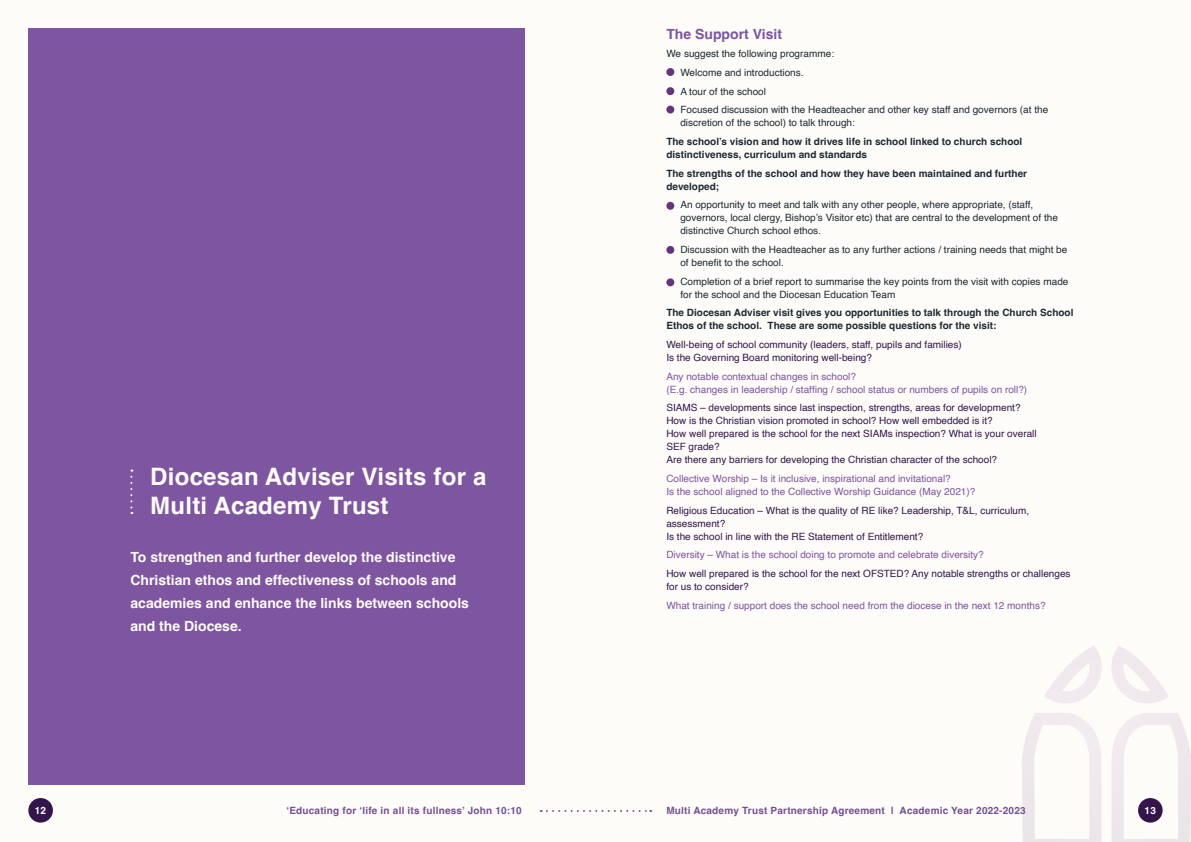
<style>
.page{position:relative;width:1191px;height:842px;background:#fff}
.page>*{position:absolute;margin:0;border:0;box-sizing:border-box;transform-origin:0 0}
.t1{font:700 24px/29px "Helvetica";letter-spacing:.01em;color:#fefcf9}
.t2{font:700 14px/23px "Helvetica";color:#fefcf9}
.t3{font:700 14px "Helvetica";color:#7d55a0}
.t4{font:10px/13px "Helvetica";color:#33154b}
.t5{font:10px/13px "Helvetica";color:#1d2a33}
.t6{font:10px/13px "Helvetica";color:#7d55a0}
.t7{font:700 10px/13px "Helvetica";color:#1d2a33}
.t8{font:700 10px "Helvetica";letter-spacing:.02em;color:#745093}
.t9{font:700 10px "Helvetica";color:#fff}
</style>
<div class="page">
<div style="left:0;top:0;width:595px;height:842px;background:#fefcf9"></div>
<div style="left:595px;top:0;width:596px;height:842px;background:#fefcf9"></div>
<img style="left:1022px;top:646px;width:168px;height:196px">
<div style="left:28px;top:798px;width:25px;height:25px;background:#33154b;border-radius:50%"></div>
<div style="left:1138px;top:798px;width:24px;height:25px;background:#33154b;border-radius:50%"></div>
<svg style="left:541px;top:810px;width:110px;height:2px"></svg>
<div style="left:28px;top:28px;width:496px;height:757px;background:#7d55a0"></div>
<svg style="left:130px;top:470px;width:2px;height:44px"></svg>
<div style="left:666px;top:68px;width:8px;height:8px;background:#65347f;border-radius:50%"></div>
<div style="left:666px;top:202px;width:8px;height:8px;background:#65347f;border-radius:50%"></div>
<div style="left:666px;top:278px;width:8px;height:8px;background:#65347f;border-radius:50%"></div>
<div style="left:666px;top:106px;width:8px;height:8px;background:#65347f;border-radius:50%"></div>
<div style="left:666px;top:246px;width:8px;height:8px;background:#65347f;border-radius:50%"></div>
<div style="left:666px;top:87px;width:8px;height:8px;background:#65347f;border-radius:50%"></div>
<h1 class="t1" style="left:150px;top:464px;width:338px">Diocesan Adviser Visits for a<br>Multi Academy Trust</h1>
<h2 class="t2" style="left:130px;top:547px;width:340px">To strengthen and further develop the distinctive Christian ethos and effectiveness of schools and academies and enhance the links between schools and the Diocese.</h2>
<h2 class="t3" style="left:666px;top:25px;width:117px">The Support Visit</h2>
<p class="t5" style="left:680px;top:45px;width:369px;line-height:18.7px;text-indent:-14px">We suggest the following programme:<br>Welcome and introductions.<br>A tour of the school<br>Focused discussion with the Headteacher and other key staff and governors (at the</p>
<p class="t5" style="left:680px;top:117px;width:176px">discretion of the school) to talk through:</p>
<p class="t7" style="left:666px;top:136px;width:357px">The school’s vision and how it drives life in school linked to church school distinctiveness, curriculum and standards</p>
<p class="t7" style="left:666px;top:168px;width:362px">The strengths of the school and how they have been maintained and further developed;</p>
<p class="t5" style="left:680px;top:199px;width:379px">An opportunity to meet and talk with any other people, where appropriate, (staff, governors, local clergy, Bishop’s Visitor etc) that are central to the development of the distinctive Church school ethos.</p>
<p class="t5" style="left:680px;top:243px;width:388px">Discussion with the Headteacher as to any further actions / training needs that might be of benefit to the school.</p>
<p class="t5" style="left:680px;top:275px;width:389px">Completion of a brief report to summarise the key points from the visit with copies made for the school and the Diocesan Education Team</p>
<p class="t7" style="left:666px;top:307px;width:408px">The Diocesan Adviser visit gives you opportunities to talk through the Church School<br>Ethos of the school. These are some possible questions for the visit:</p>
<p class="t4" style="left:666px;top:338px;width:297px">Well-being of school community (leaders, staff, pupils and families)<br>Is the Governing Board monitoring well-being?</p>
<p class="t6" style="left:666px;top:370px;width:362px">Any notable contextual changes in school?<br>(E.g. changes in leadership / staffing / school status or numbers of pupils on roll?)</p>
<p class="t4" style="left:666px;top:402px;width:372px">SIAMS – developments since last inspection, strengths, areas for development?<br>How is the Christian vision promoted in school? How well embedded is it?<br>How well prepared is the school for the next SIAMs inspection? What is your overall SEF grade?<br>Are there any barriers for developing the Christian character of the school?</p>
<p class="t6" style="left:666px;top:472px;width:310px">Collective Worship – Is it inclusive, inspirational and invitational?<br>Is the school aligned to the Collective Worship Guidance (May 2021)?</p>
<p class="t4" style="left:666px;top:504px;width:364px">Religious Education – What is the quality of RE like? Leadership, T&amp;L, curriculum, assessment?<br>Is the school in line with the RE Statement of Entitlement?</p>
<p class="t6" style="left:666px;top:549px;width:319px">Diversity – What is the school doing to promote and celebrate diversity?</p>
<p class="t4" style="left:666px;top:567px;width:406px">How well prepared is the school for the next OFSTED? Any notable strengths or challenges for us to consider?</p>
<p class="t6" style="left:666px;top:599px;width:381px">What training / support does the school need from the diocese in the next 12 months?</p>
<p class="t9" style="left:35px;top:804px;width:13px">12</p>
<p class="t8" style="left:286px;top:804px;width:237px">‘Educating for ‘life in all its fullness’ John 10:10</p>
<p class="t8" style="left:666px;top:804px;width:361px">Multi Academy Trust Partnership Agreement | Academic Year 2022-2023</p>
<p class="t9" style="left:1144px;top:804px;width:13px">13</p>
</div>
